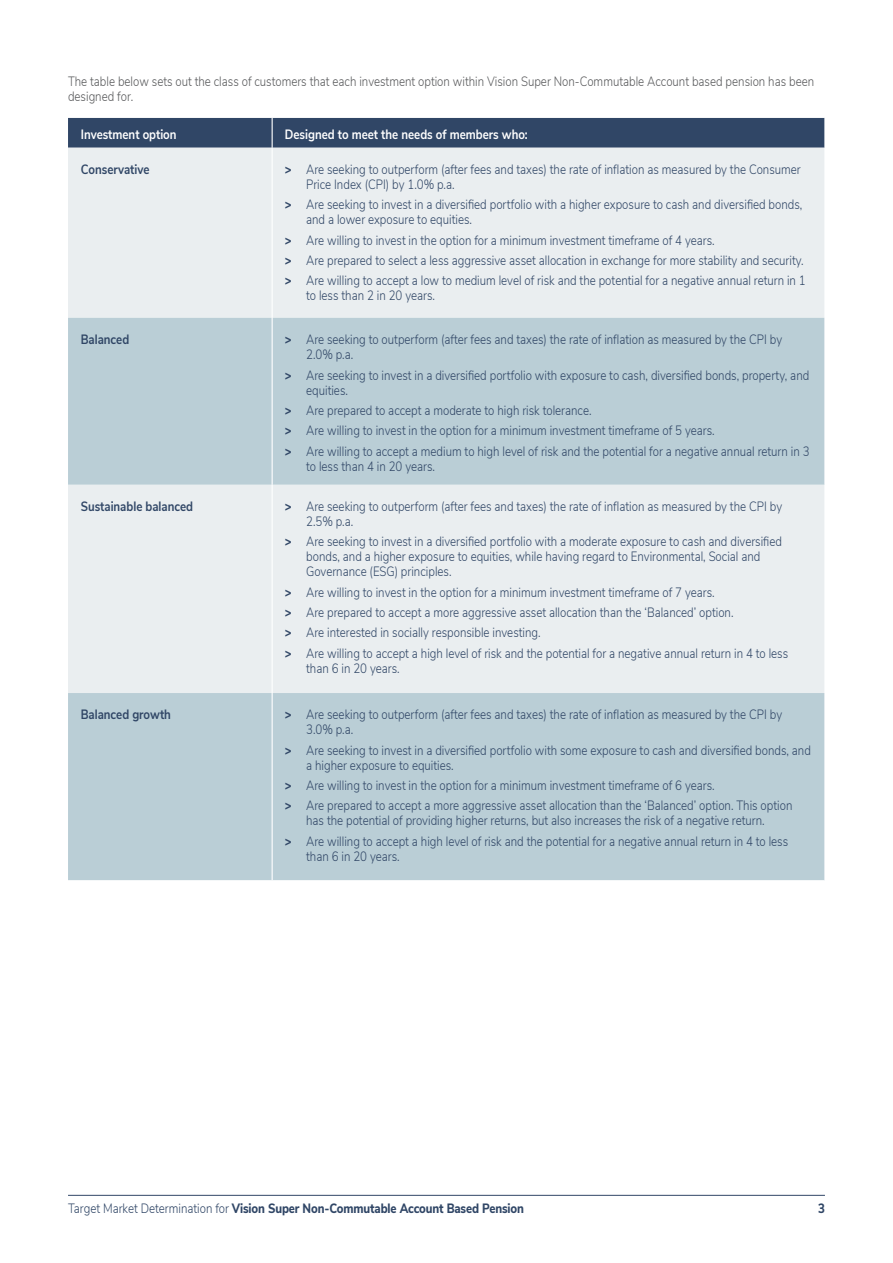
<style>
.page{position:relative;width:893px;height:1263px;background:#fff}
.page>*{position:absolute;margin:0;border:0;box-sizing:border-box;transform-origin:0 0}
.t1{font:300 13.5px/15px "Nunito Sans";color:#304666;scale:.85 1}
.t2{font:300 13.5px/15px "Nunito Sans";color:#58595b;scale:.85 1}
.t3{font:800 13.5px "Nunito Sans";letter-spacing:-.01em;color:#304666;scale:.85 1}
.t4{font:700 13.5px "Nunito Sans";color:#304666;scale:.85 1}
.t5{font:700 13.5px "Nunito Sans";color:#fff;scale:.85 1}
.s1{font-weight:800}
.s2{font-weight:300}
</style>
<div class="page">
<hr style="left:68px;top:1195px;width:757px;height:1px;background:#304666">
<div style="left:68px;top:118px;width:756px;height:30px;background:#304666"></div>
<div style="left:68px;top:148px;width:756px;height:170px;background:#eaeef0"></div>
<svg style="left:68px;top:318px;width:756px;height:562px;background:#cbd9df"></svg>
<hr style="left:272px;top:118px;width:1px;height:30px;background:#fff">
<hr style="left:272px;top:148px;width:1px;height:170px;background:#fff">
<hr style="left:272px;top:318px;width:1px;height:167px;background:#fff">
<hr style="left:272px;top:485px;width:1px;height:208px;background:#fff">
<hr style="left:272px;top:693px;width:1px;height:187px;background:#fff">
<p class="t2" style="left:68px;top:73px;width:879px">The table below sets out the class of customers that each investment option within Vision Super Non-Commutable Account based pension has been designed for.</p>
<p class="t5" style="left:81px;top:124px;width:114px">Investment option</p>
<p class="t5" style="left:285px;top:124px;width:287px">Designed to meet the needs of members who:</p>
<p class="t4" style="left:81px;top:160px;width:82px">Conservative</p>
<p class="t1" style="left:306px;top:161px;width:583px;text-indent:-21px"><span class="s1">&gt;</span> Are seeking to outperform (after fees and taxes) the rate of inflation as measured by the Consumer<br>Price Index (CPI) by 1.0% p.a.</p>
<p class="t1" style="left:306px;top:196px;width:585px;text-indent:-21px"><span class="s1">&gt;</span> Are seeking to invest in a diversified portfolio with a higher exposure to cash and diversified bonds, and a lower exposure to equities.</p>
<p class="t1" style="left:285px;top:229px;width:614px;line-height:20.2px"><span class="s1">&gt;</span> Are willing to invest in the option for a minimum investment timeframe of 4 years.<br><span class="s1">&gt;</span> Are prepared to select a less aggressive asset allocation in exchange for more stability and security. <span class="s1">&gt;</span> Are willing to accept a low to medium level of risk and the potential for a negative annual return in 1</p>
<p class="t1" style="left:306px;top:287px;width:153px">to less than 2 in 20 years.</p>
<p class="t4" style="left:81px;top:330px;width:58px">Balanced</p>
<p class="t1" style="left:306px;top:331px;width:561px;text-indent:-21px"><span class="s1">&gt;</span> Are seeking to outperform (after fees and taxes) the rate of inflation as measured by the CPI by<br>2.0% p.a.</p>
<p class="t1" style="left:306px;top:366px;width:593px;text-indent:-21px"><span class="s1">&gt;</span> Are seeking to invest in a diversified portfolio with exposure to cash, diversified bonds, property, and equities.</p>
<p class="t1" style="left:285px;top:399px;width:619px;line-height:20.2px"><span class="s1">&gt;</span> Are prepared to accept a moderate to high risk tolerance.<br><span class="s1">&gt;</span> Are willing to invest in the option for a minimum investment timeframe of 5 years.<br><span class="s1">&gt;</span> Are willing to accept a medium to high level of risk and the potential for a negative annual return in 3</p>
<p class="t1" style="left:306px;top:457px;width:153px">to less than 4 in 20 years.</p>
<p class="t4" style="left:81px;top:496px;width:134px">Sustainable balanced</p>
<p class="t1" style="left:306px;top:498px;width:561px;text-indent:-21px"><span class="s1">&gt;</span> Are seeking to outperform (after fees and taxes) the rate of inflation as measured by the CPI by<br>2.5% p.a.</p>
<p class="t1" style="left:306px;top:533px;width:561px;text-indent:-21px"><span class="s1">&gt;</span> Are seeking to invest in a diversified portfolio with a moderate exposure to cash and diversified bonds, and a higher exposure to equities, while having regard to Environmental, Social and<br>Governance (ESG) principles.</p>
<p class="t1" style="left:285px;top:581px;width:594px;line-height:20.2px"><span class="s1">&gt;</span> Are willing to invest in the option for a minimum investment timeframe of 7 years.<br><span class="s1">&gt;</span> Are prepared to accept a more aggressive asset allocation than the ‘Balanced’ option.<br><span class="s1">&gt;</span> Are interested in socially responsible investing.<br><span class="s1">&gt;</span> Are willing to accept a high level of risk and the potential for a negative annual return in 4 to less</p>
<p class="t1" style="left:306px;top:660px;width:111px">than 6 in 20 years.</p>
<p class="t4" style="left:81px;top:705px;width:108px">Balanced growth</p>
<p class="t1" style="left:306px;top:706px;width:561px;text-indent:-21px"><span class="s1">&gt;</span> Are seeking to outperform (after fees and taxes) the rate of inflation as measured by the CPI by<br>3.0% p.a.</p>
<p class="t1" style="left:306px;top:742px;width:595px;text-indent:-21px"><span class="s1">&gt;</span> Are seeking to invest in a diversified portfolio with some exposure to cash and diversified bonds, and a higher exposure to equities.</p>
<p class="t1" style="left:285px;top:774px;width:599px;line-height:20.2px"><span class="s1">&gt;</span> Are willing to invest in the option for a minimum investment timeframe of 6 years.<br><span class="s1">&gt;</span> Are prepared to accept a more aggressive asset allocation than the ‘Balanced’ option. This option</p>
<p class="t1" style="left:285px;top:810px;width:594px;line-height:20.2px;text-align:center">has the potential of providing higher returns, but also increases the risk of a negative return.<br><span class="s1">&gt;</span> Are willing to accept a high level of risk and the potential for a negative annual return in 4 to less</p>
<p class="t1" style="left:306px;top:848px;width:111px">than 6 in 20 years.</p>
<p class="t3" style="left:68px;top:1198px;width:538px"><span class="s2">Target Market Determination for</span> Vision Super Non-Commutable Account Based Pension</p>
<p class="t3" style="left:818px;top:1198px;width:10px">3</p>
</div>
